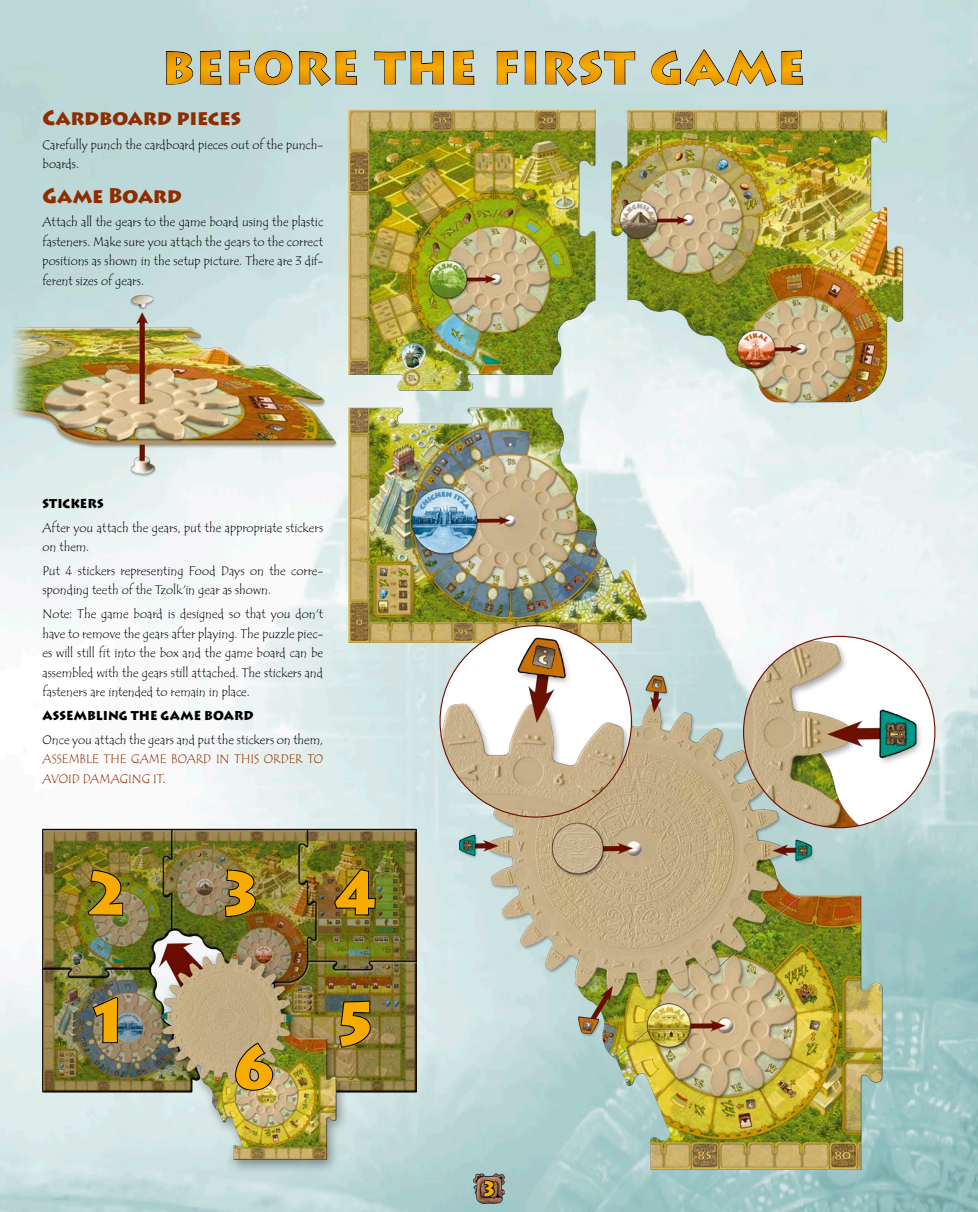
<style>
.page{position:relative;width:978px;height:1212px;background:#fff}
.page>*{position:absolute;margin:0;border:0;box-sizing:border-box;transform-origin:0 0}
.t1{font:900 60px/130.6px "Lithos Pro";color:#f8ac00;text-align:right}
.t2{font:900 45px "Lithos Pro";letter-spacing:.03em;color:#f8ac00}
.t3{font:900 21px "Lithos Pro";letter-spacing:-.02em;color:#8d2d00;scale:.95 1}
.t4{font:900 21px "Lithos Pro";color:#f8ac00;scale:.95 1}
.t5{font:12.75px/19.5px "Tempus Sans ITCCZ";color:#000;scale:.95 1}
.t6{font:12.75px/19.5px "Tempus Sans ITCCZ";color:#8d2d00;scale:.95 1}
.t7{font:900 12.75px "Lithos Pro";color:#000;scale:.95 1}
.s1{color:#000}
</style>
<div class="page">
<img style="left:0;top:0;width:978px;height:1212px">
<img style="left:0;top:256px;width:339px;height:222px">
<div style="left:132px;top:36px;width:704px;height:76px;background:#8d2d00;opacity:.5"></div>
<img style="left:473px;top:1173px;width:32px;height:30px">
<svg style="left:483px;top:1179px;width:13px;height:19px"></svg>
<img style="left:381px;top:110px;width:597px;height:33px">
<img style="left:349px;top:143px;width:629px;height:367px">
<img style="left:277px;top:510px;width:701px;height:659px">
<img style="left:744px;top:636px;width:191px;height:192px;border-radius:96px">
<img style="left:43px;top:828px;width:374px;height:346px">
<img style="left:440px;top:626px;width:191px;height:191px;border-radius:96px">
<svg style="left:91px;top:996px;width:28px;height:48px"></svg>
<img style="left:86px;top:869px;width:38px;height:48px">
<img style="left:224px;top:868px;width:33px;height:50px">
<img style="left:333px;top:868px;width:44px;height:48px">
<svg style="left:338px;top:999px;width:34px;height:50px;background:#645c32"></svg>
<svg style="left:234px;top:1041px;width:38px;height:51px;background:#9c8d68"></svg>
<h2 class="t2" style="left:162px;top:40px;width:645px">BEFORE THE FIRST GAME</h2>
<h3 class="t3" style="left:43px;top:105px;width:210px">Cardboard pieces</h3>
<p class="t5" style="left:43px;top:135px;width:297px">Carefully punch the cardboard pieces out of the punch&shy;boards.</p>
<h3 class="t3" style="left:43px;top:182px;width:148px">Game Board</h3>
<p class="t5" style="left:43px;top:213px;width:297px;text-align:justify">Attach all the gears to the game board using the plastic fasteners. Make sure you attach the gears to the correct positions as shown in the setup picture. There are 3 dif&shy;ferent sizes of gears.</p>
<p class="t7" style="left:43px;top:495px;width:66px">STICKERS</p>
<p class="t5" style="left:43px;top:518px;width:297px">After you attach the gears, put the appropriate stickers on them.</p>
<p class="t5" style="left:43px;top:561px;width:297px">Put 4 stickers representing Food Days on the corre&shy;sponding teeth of the Tzolk'in gear as shown.</p>
<p class="t5" style="left:43px;top:604px;width:297px;text-align:justify">Note: The game board is designed so that you don't have to remove the gears after playing. The puzzle piec&shy;es will still fit into the box and the game board can be assembled with the gears still attached. The stickers and fasteners are intended to remain in place.</p>
<p class="t7" style="left:43px;top:707px;width:224px">ASSEMBLING THE GAME BOARD</p>
<p class="t5" style="left:43px;top:730px;width:297px">Once you attach the gears and put the stickers on them,</p>
<p class="t6" style="left:43px;top:749px;width:297px">ASSEMBLE THE GAME BOARD IN THIS ORDER TO<br>AVOID DAMAGING IT<span class="s1">.</span></p>
<h1 class="t1" style="left:83px;top:829px;width:51px">2</h1>
<h1 class="t1" style="left:215px;top:829px;width:167px">3 4<br>5</h1>
<h1 class="t1" style="left:230px;top:1004px;width:51px">6</h1>
<h1 class="t1" style="left:83px;top:957px;width:51px">1</h1>
<h3 class="t4" style="left:481px;top:1175px;width:19px">3</h3>
</div>
